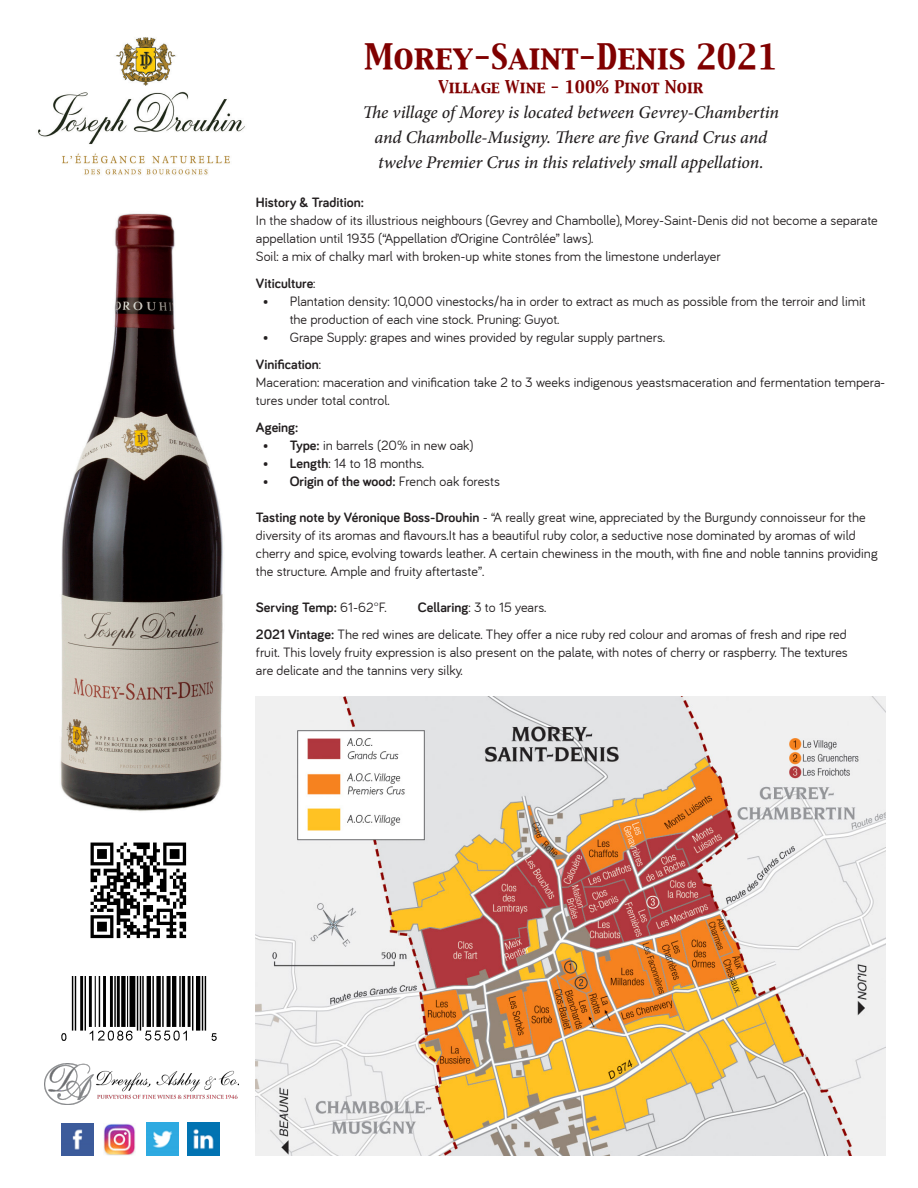
<style>
.page{position:relative;width:918px;height:1188px;background:#fff}
.page>*{position:absolute;margin:0;border:0;box-sizing:border-box;transform-origin:0 0}
.t1{font:30.6px "Capitals";color:#800000}
.t2{font:italic 500 17.85px "Minion Pro";letter-spacing:-.005em;color:#231f20}
.t3{font:15.3px "Capitals";color:#800000}
.Paragraph_Style_1{font:14.1px/18px "Bariol";color:#231f20}
.Paragraph_Style_1-2{font:700 14.1px "Bariol";color:#231f20}
.s1{font-weight:400}
.s2{font-weight:700}
</style>
<div class="page">
<img style="left:38px;top:37px;width:207px;height:138px">
<img style="left:90px;top:842px;width:97px;height:97px">
<img style="left:60px;top:213px;width:163px;height:599px">
<img style="left:61px;top:976px;width:156px;height:65px">
<img style="left:61px;top:1124px;width:32px;height:32px">
<img style="left:103px;top:1124px;width:33px;height:32px">
<img style="left:187px;top:1123px;width:33px;height:32px">
<img style="left:146px;top:1123px;width:33px;height:32px">
<img style="left:255px;top:697px;width:630px;height:458px">
<img style="left:44px;top:1063px;width:195px;height:42px">
<p class="t1" style="left:364px;top:35px;width:415px">Morey-Saint-Denis 2021</p>
<p class="t3" style="left:438px;top:76px;width:266px">Village Wine - 100% Pinot Noir</p>
<p class="t2" style="left:363px;top:100px;width:418px">The village of Morey is located between Gevrey-Chambertin</p>
<p class="t2" style="left:375px;top:125px;width:394px">and Chambolle-Musigny. There are five Grand Crus and</p>
<p class="t2" style="left:378px;top:150px;width:387px">twelve Premier Crus in this relatively small appellation.</p>
<p class="Paragraph_Style_1-2" style="left:256px;top:192px;width:109px">History &amp; Tradition:</p>
<p class="Paragraph_Style_1" style="left:256px;top:211px;width:623px">In the shadow of its illustrious neighbours (Gevrey and Chambolle), Morey-Saint-Denis did not become a separate appellation until 1935 (“Appellation d’Origine Contrôlée” laws).</p>
<p class="Paragraph_Style_1" style="left:256px;top:247px;width:466px">Soil: a mix of chalky marl with broken-up white stones from the limestone underlayer</p>
<p class="Paragraph_Style_1-2" style="left:256px;top:273px;width:61px">Viticulture<span class="s1">:</span></p>
<p class="Paragraph_Style_1" style="left:290px;top:292px;width:577px;text-indent:-27px">• Plantation density: 10,000 vinestocks/ha in order to extract as much as possible from the terroir and limit the production of each vine stock. Pruning: Guyot.</p>
<p class="Paragraph_Style_1" style="left:263px;top:328px;width:404px">• Grape Supply: grapes and wines provided by regular supply partners.</p>
<p class="Paragraph_Style_1-2" style="left:256px;top:354px;width:67px">Vinification<span class="s1">:</span></p>
<p class="Paragraph_Style_1" style="left:256px;top:373px;width:631px">Maceration: maceration and vinification take 2 to 3 weeks indigenous yeastsmaceration and fermentation tempera&shy;tures under total control.</p>
<p class="Paragraph_Style_1-2" style="left:256px;top:417px;width:44px">Ageing:</p>
<p class="Paragraph_Style_1" style="left:263px;top:436px;width:212px"><span class="s2">• Type:</span> in barrels (20% in new oak)</p>
<p class="Paragraph_Style_1" style="left:263px;top:454px;width:163px"><span class="s2">• Length</span>: 14 to 18 months.</p>
<p class="Paragraph_Style_1-2" style="left:263px;top:471px;width:239px">• Origin of the wood: <span class="s1">French oak forests</span></p>
<p class="Paragraph_Style_1" style="left:256px;top:508px;width:623px"><span class="s2">Tasting note by Véronique Boss-Drouhin</span> - “A really great wine, appreciated by the Burgundy connoisseur for the diversity of its aromas and flavours.It has a beautiful ruby color, a seductive nose dominated by aromas of wild cherry and spice, evolving towards leather. A certain chewiness in the mouth, with fine and noble tannins providing the structure. Ample and fruity aftertaste”.</p>
<p class="Paragraph_Style_1-2" style="left:256px;top:597px;width:132px">Serving Temp: <span class="s1">61-62°F.</span></p>
<p class="Paragraph_Style_1" style="left:418px;top:598px;width:130px"><span class="s2">Cellaring</span>: 3 to 15 years.</p>
<p class="Paragraph_Style_1" style="left:256px;top:625px;width:592px"><span class="s2">2021 Vintage:</span> The red wines are delicate. They offer a nice ruby red colour and aromas of fresh and ripe red</p>
<p class="Paragraph_Style_1" style="left:256px;top:643px;width:593px">fruit. This lovely fruity expression is also present on the palate, with notes of cherry or raspberry. The textures</p>
<p class="Paragraph_Style_1" style="left:256px;top:661px;width:208px">are delicate and the tannins very silky.</p>
</div>
